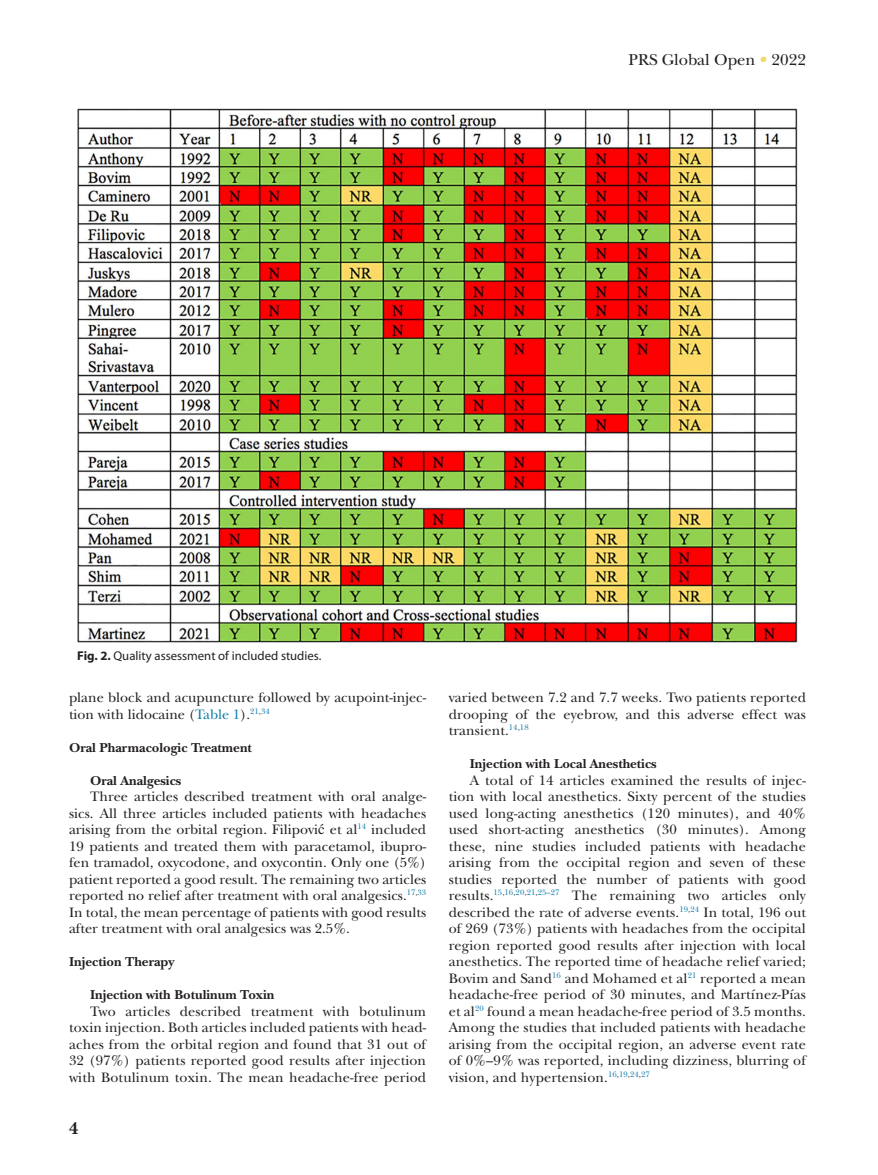
<style>
.page{position:relative;width:878px;height:1175px;background:#fff}
.page>*{position:absolute;margin:0;border:0;box-sizing:border-box;transform-origin:0 0}
.t1{font:700 18px "New Baskerville Std";color:#231f20}
.t2{font:16.5px "New Baskerville Std";color:#231f20}
.t3{font:14.25px/16.5px "New Baskerville Std";letter-spacing:.01em;color:#231f20;text-align:justify}
.t4{font:700 13.5px "New Baskerville Std";color:#231f20}
.t5{font:12.75px "Myriad Pro";color:#231f20}
.s1{color:#efdc68}
.s2{font-weight:700}
.s3{color:#0f7eac}
.s4{font-family:"Gandhari Unicode"}
</style>
<div class="page">
<img style="left:77px;top:108px;width:720px;height:534px">
<p class="t2" style="left:628px;top:50px;width:179px">PRS Global Open <span class="s1">•</span> 2022</p>
<p class="t5" style="left:77px;top:648px;width:246px"><span class="s2">Fig. 2.</span> Quality assessment of included studies.</p>
<p class="t3" style="left:69px;top:689px;width:359px">plane block and acupuncture followed by acupoint-injec&shy;tion with lidocaine (<span class="s3">Table 1</span>).<sup>21</sup><sup>,</sup><sup>34</sup></p>
<p class="t4" style="left:69px;top:739px;width:184px">Oral Pharmacologic Treatment</p>
<p class="t4" style="left:90px;top:772px;width:93px">Oral Analgesics</p>
<p class="t3" style="left:69px;top:788px;width:359px;text-indent:21px">Three articles described treatment with oral analge&shy;sics. All three articles included patients with headaches arising from the orbital region. Filipovi<span class="s4">ć</span> et al<sup>14</sup> included 19 patients and treated them with paracetamol, ibupro&shy;fen tramadol, oxycodone, and oxycontin. Only one (5%) patient reported a good result. The remaining two articles reported no relief after treatment with oral analgesics.<sup>17</sup><sup>,</sup><sup>33<br></sup>In total, the mean percentage of patients with good results after treatment with oral analgesics was 2.5%.</p>
<p class="t4" style="left:69px;top:954px;width:107px">Injection Therapy</p>
<p class="t4" style="left:90px;top:987px;width:186px">Injection with Botulinum Toxin</p>
<p class="t3" style="left:69px;top:1003px;width:359px;text-indent:21px">Two articles described treatment with botulinum toxin injection. Both articles included patients with head&shy;aches from the orbital region and found that 31 out of 32 (97%) patients reported good results after injection with Botulinum toxin. The mean headache-free period</p>
<p class="t1" style="left:69px;top:1118px;width:11px">4</p>
<p class="t3" style="left:449px;top:689px;width:359px">varied between 7.2 and 7.7 weeks. Two patients reported drooping of the eyebrow, and this adverse effect was transient.<sup>14</sup><sup>,</sup><sup>18</sup></p>
<p class="t4" style="left:470px;top:756px;width:188px">Injection with Local Anesthetics</p>
<p class="t3" style="left:448px;top:772px;width:359px;text-indent:21px">A total of 14 articles examined the results of injec&shy;tion with local anesthetics. Sixty percent of the studies used long-acting anesthetics (120 minutes), and 40% used short-acting anesthetics (30 minutes). Among these, nine studies included patients with headache arising from the occipital region and seven of these studies reported the number of patients with good results.<sup>15</sup><sup>,</sup><sup>16</sup><sup>,</sup><sup>20</sup><sup>,</sup><sup>21</sup><sup>,</sup><sup>25–27</sup> The remaining two articles only described the rate of adverse events.<sup>19</sup><sup>,</sup><sup>24</sup> In total, 196 out of 269 (73%) patients with headaches from the occipital region reported good results after injection with local anesthetics. The reported time of headache relief varied; Bovim and Sand<sup>16</sup> and Mohamed et al<sup>21</sup> reported a mean headache-free period of 30 minutes, and Martínez-Pías et al<sup>20</sup> found a mean headache-free period of 3.5 months.<br>Among the studies that included patients with headache arising from the occipital region, an adverse event rate of 0%–9% was reported, including dizziness, blurring of vision, and hypertension.<sup>16</sup><sup>,</sup><sup>19</sup><sup>,</sup><sup>24</sup><sup>,</sup><sup>27</sup></p>
</div>
